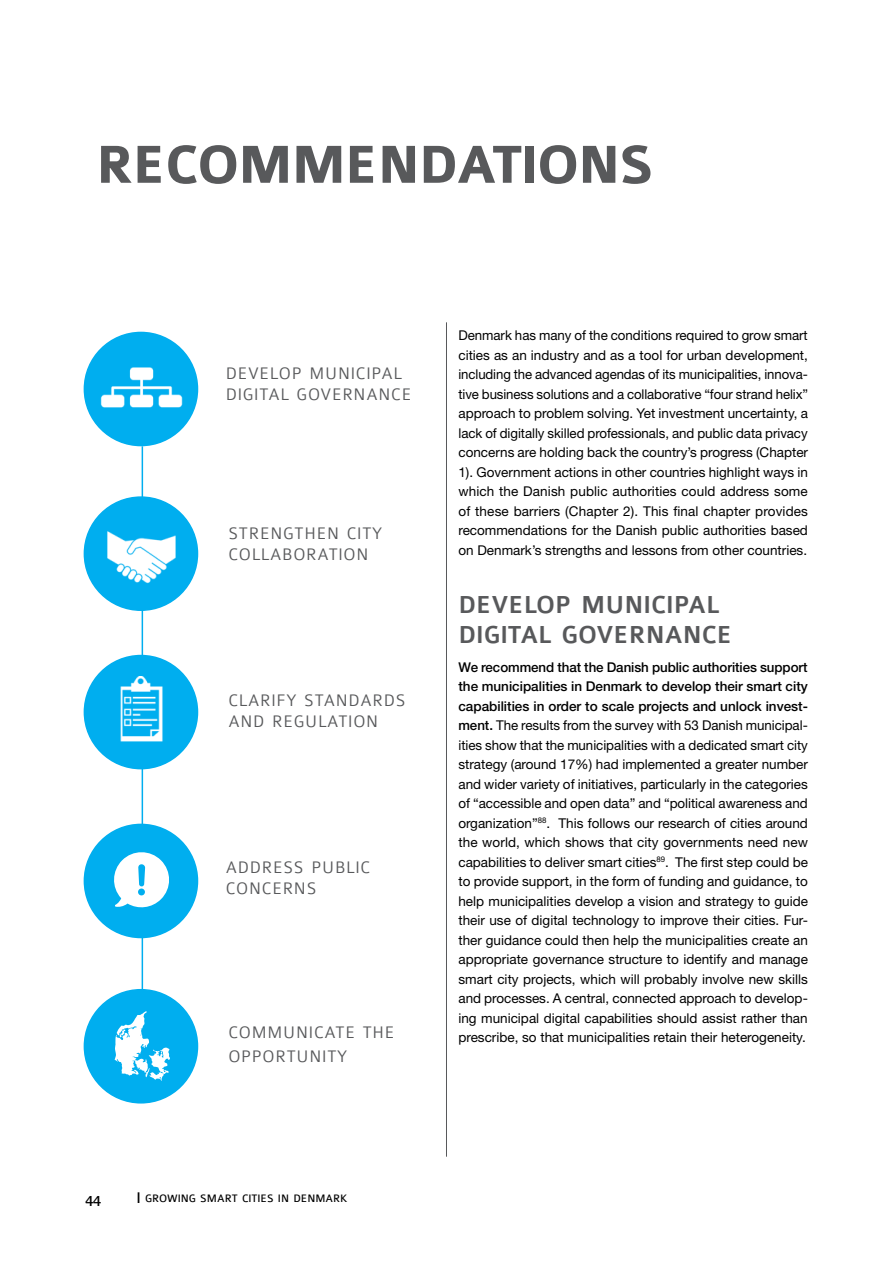
<style>
.page{position:relative;width:893px;height:1263px;background:#fff}
.page>*{position:absolute;margin:0;border:0;box-sizing:border-box;transform-origin:0 0}
.t1{font:700 57px "Colaborate";letter-spacing:-.03em;color:#58595b}
.t2{font:500 26.25px/30px "Colaborate";color:#58595b}
.t3{font:300 17.85px/21px "Colaborate";letter-spacing:.045em;color:#58595b}
.t4{font:16.5px "Colaborate";color:#000}
.t5{font:13.5px/19.5px "Helvetica Neue LT Std";color:#000;text-align:justify}
.t6{font:11.55px "Colaborate";color:#000}
.s1{font-weight:500}
.s2{font-size:16.5px}
</style>
<div class="page">
<hr style="left:446px;top:322px;width:1px;height:835px;background:#58595b">
<hr style="left:142px;top:446px;width:1px;height:606px;background:#00aeef">
<div style="left:84px;top:497px;width:113px;height:113px;background:#00aeef;border-radius:50%"></div>
<div style="left:84px;top:496px;width:114px;height:115px;border:2px solid #00aeef;border-radius:50%"></div>
<div style="left:84px;top:655px;width:113px;height:114px;background:#00aeef;border-radius:50%"></div>
<div style="left:84px;top:655px;width:114px;height:114px;border:2px solid #00aeef;border-radius:50%"></div>
<div style="left:84px;top:824px;width:113px;height:113px;background:#00aeef;border-radius:50%"></div>
<div style="left:84px;top:824px;width:114px;height:114px;border:2px solid #00aeef;border-radius:50%"></div>
<div style="left:84px;top:990px;width:113px;height:113px;background:#00aeef;border-radius:50%"></div>
<div style="left:84px;top:989px;width:114px;height:114px;border:2px solid #00aeef;border-radius:50%"></div>
<div style="left:84px;top:332px;width:113px;height:114px;background:#00aeef;border-radius:50%"></div>
<div style="left:84px;top:332px;width:114px;height:114px;border:2px solid #00aeef;border-radius:50%"></div>
<svg style="left:115px;top:1011px;width:55px;height:70px"></svg>
<img style="left:120px;top:676px;width:43px;height:65px">
<svg style="left:114px;top:852px;width:55px;height:56px"></svg>
<img style="left:100px;top:347px;width:83px;height:61px">
<img style="left:107px;top:531px;width:69px;height:53px">
<h1 class="t1" style="left:96px;top:135px;width:560px">RECOMMENDATIONS</h1>
<h3 class="t3" style="left:226px;top:363px;width:187px">DEVELOP MUNICIPAL<br>DIGITAL GOVERNANCE</h3>
<h3 class="t3" style="left:228px;top:523px;width:155px">STRENGTHEN CITY<br>COLLABORATION</h3>
<h3 class="t3" style="left:228px;top:690px;width:179px">CLARIFY STANDARDS<br>AND REGULATION</h3>
<h3 class="t3" style="left:226px;top:857px;width:146px">ADDRESS PUBLIC<br>CONCERNS</h3>
<h3 class="t3" style="left:228px;top:1021px;width:168px;line-height:24px">COMMUNICATE THE<br>OPPORTUNITY</h3>
<p class="t5" style="left:458px;top:326px;width:351px">Denmark has many of the conditions required to grow smart cities as an industry and as a tool for urban development, including the advanced agendas of its municipalities, innova&shy;tive business solutions and a collaborative “four strand helix” approach to problem solving. Yet investment uncertainty, a lack of digitally skilled professionals, and public data privacy concerns are holding back the country’s progress (Chapter 1). Government actions in other countries highlight ways in which the Danish public authorities could address some of these barriers (Chapter 2). This final chapter provides recommendations for the Danish public authorities based on Denmark’s strengths and lessons from other countries.</p>
<h2 class="t2" style="left:458px;top:591px;width:275px">DEVELOP MUNICIPAL<br>DIGITAL GOVERNANCE</h2>
<p class="t5" style="left:458px;top:657px;width:351px"><span class="s1">We recommend that the Danish public authorities support the municipalities in Denmark to develop their smart city capabilities in order to scale projects and unlock invest&shy;ment.</span> The results from the survey with 53 Danish municipal&shy;ities show that the municipalities with a dedicated smart city strategy (around 17%) had implemented a greater number and wider variety of initiatives, particularly in the categories of “accessible and open data” and “political awareness and organization”<sup>88</sup>. This follows our research of cities around the world, which shows that city governments need new capabilities to deliver smart cities<sup>89</sup>. The first step could be to provide support, in the form of funding and guidance, to help municipalities develop a vision and strategy to guide their use of digital technology to improve their cities. Fur&shy;ther guidance could then help the municipalities create an appropriate governance structure to identify and manage smart city projects, which will probably involve new skills and processes. A central, connected approach to develop&shy;ing municipal digital capabilities should assist rather than prescribe, so that municipalities retain their heterogeneity.</p>
<p class="t4" style="left:85px;top:1192px;width:18px">44</p>
<p class="t6" style="left:136px;top:1192px;width:213px"><span class="s2">I</span> GROWING SMART CITIES IN DENMARK</p>
</div>
